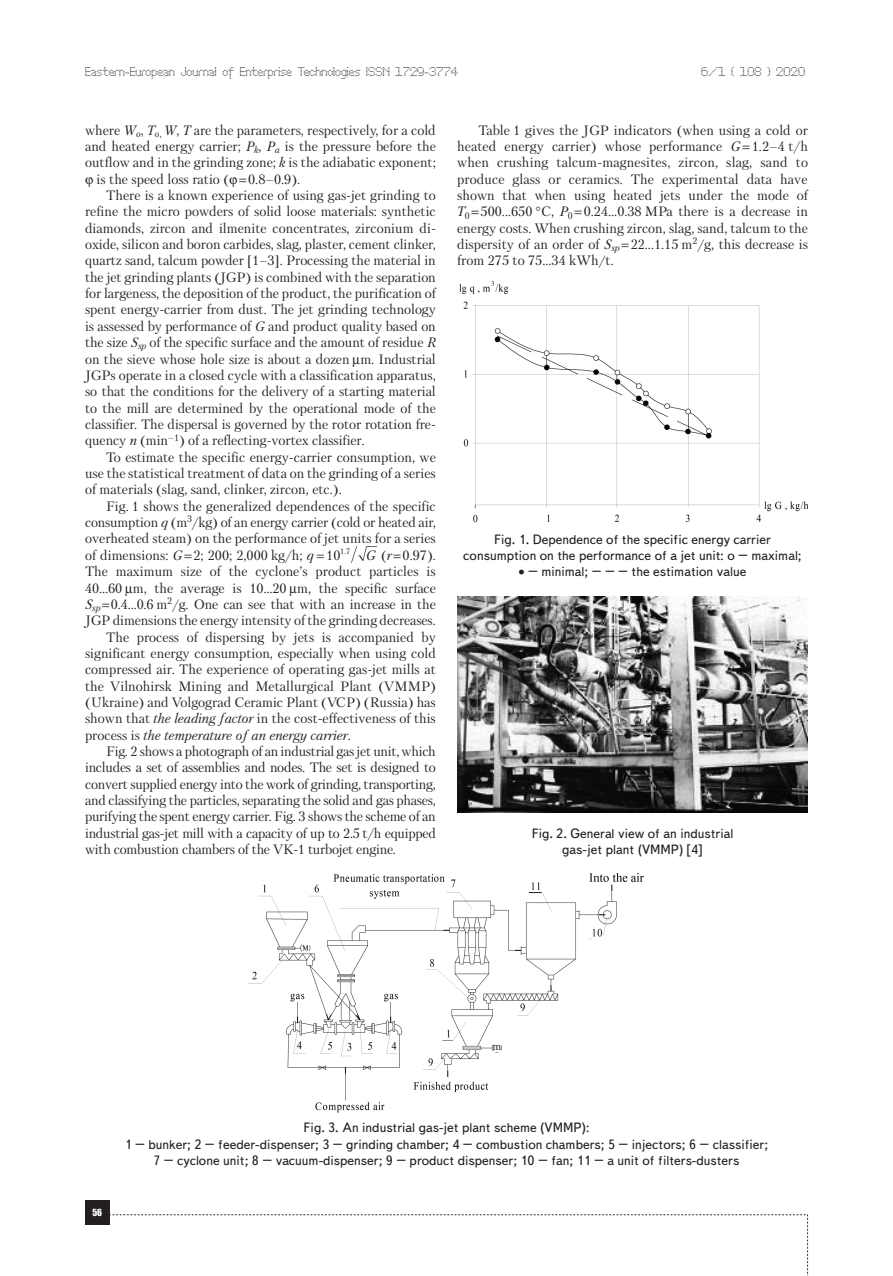
<style>
.page{position:relative;width:893px;height:1276px;background:#fff}
.page>*{position:absolute;margin:0;border:0;box-sizing:border-box;transform-origin:0 0}
.t1{font:13.5px/16.4px "Petersburg C";letter-spacing:-.005em;color:#231f20;text-align:justify}
.t2{font:13.5px/16.2px "Text Book C";color:#231f20;text-align:center}
.t3{font:italic 13.5px "Petersburg C";color:#231f20}
.t4{font:12px "Perfo C";letter-spacing:.015em;color:#231f20}
.t5{font:11.1px "Times New Roman";color:#231f20;scale:.95 1}
.t6{font:9px "Impact";color:#fff}
.t7{font:7.8px "Petersburg C";color:#231f20}
.s1{font-style:italic}
.s2{font-size:13.5px}
.s3{font-style:normal}
</style>
<div class="page">
<div style="left:85px;top:1200px;width:24px;height:24px;background:#231f20"></div>
<svg style="left:109px;top:1214px;width:699px;height:62px"></svg>
<svg style="left:351px;top:546px;width:26px;height:17px"></svg>
<img style="left:459px;top:281px;width:349px;height:242px">
<img style="left:457px;top:596px;width:350px;height:216px">
<img style="left:248px;top:873px;width:396px;height:240px">
<div style="left:494px;top:1044px;width:7px;height:7px;background:#fff"></div>
<svg style="left:529px;top:892px;width:13px;height:1px"></svg>
<p class="t4" style="left:85px;top:65px;width:374px">Eastern-European Journal of Enterprise Technologies ISSN 1729-3774</p>
<p class="t4" style="left:701px;top:65px;width:105px">6/1 ( 108 ) 2020</p>
<p class="t1" style="left:85px;top:122px;width:352px">where <span class="s1">W</span><sub>o</sub>, <span class="s1">T</span><sub>o</sub><sub>,</sub> <span class="s1">W</span>, <span class="s1">T</span> are the parameters, respectively, for a cold</p>
<p class="t1" style="left:85px;top:138px;width:352px">and heated energy carrier; <span class="s1">Р</span><sub>k</sub>, <span class="s1">Р</span><sub>а</sub> is the pressure before the</p>
<p class="t1" style="left:85px;top:154px;width:352px">outflow and in the grinding zone; <span class="s1">k</span> is the adiabatic exponent;</p>
<p class="t1" style="left:97px;top:171px;width:134px">is the speed loss ratio (</p>
<p class="t1" style="left:248px;top:171px;width:54px">0.8–0.9).</p>
<p class="t1" style="left:106px;top:187px;width:331px">There is a known experience of using gas-jet grinding to</p>
<p class="t1" style="left:85px;top:203px;width:352px">refine the micro powders of solid loose materials: synthetic</p>
<p class="t1" style="left:85px;top:220px;width:351px">diamonds, zircon and ilmenite concentrates, zirconium di-</p>
<p class="t1" style="left:85px;top:236px;width:352px">oxide, silicon and boron carbides, slag, plaster, cement clinker,</p>
<p class="t1" style="left:85px;top:252px;width:352px">quartz sand, talcum powder [1–3]. Processing the material in</p>
<p class="t1" style="left:85px;top:269px;width:352px">the jet grinding plants (JGP) is combined with the separation</p>
<p class="t1" style="left:85px;top:285px;width:352px">for largeness, the deposition of the product, the purification of</p>
<p class="t1" style="left:85px;top:301px;width:352px">spent energy-carrier from dust. The jet grinding technology</p>
<p class="t1" style="left:85px;top:318px;width:352px">is assessed by performance of <span class="s1">G</span> and product quality based on</p>
<p class="t1" style="left:85px;top:334px;width:352px">the size <span class="s1">S</span><sub>sp</sub> of the specific surface and the amount of residue <span class="s1">R</span></p>
<p class="t1" style="left:85px;top:350px;width:352px">on the sieve whose hole size is about a dozen m. Industrial</p>
<p class="t1" style="left:85px;top:367px;width:352px">JGPs operate in a closed cycle with a classification apparatus,</p>
<p class="t1" style="left:85px;top:383px;width:352px">so that the conditions for the delivery of a starting material</p>
<p class="t1" style="left:85px;top:399px;width:352px">to the mill are determined by the operational mode of the</p>
<p class="t1" style="left:85px;top:416px;width:352px">classifier. The dispersal is governed by the rotor rotation fre-</p>
<p class="t1" style="left:85px;top:432px;width:281px">quency <span class="s1">n</span> (min<sup>–1</sup>) of a reflecting-vortex classifier.</p>
<p class="t1" style="left:106px;top:448px;width:331px">To estimate the specific energy-carrier consumption, we</p>
<p class="t1" style="left:85px;top:465px;width:352px">use the statistical treatment of data on the grinding of a series</p>
<p class="t1" style="left:85px;top:481px;width:258px">of materials (slag, sand, clinker, zircon, etc.).</p>
<p class="t1" style="left:106px;top:498px;width:331px">Fig. 1 shows the generalized dependences of the specific</p>
<p class="t1" style="left:85px;top:514px;width:352px">consumption <span class="s1">q</span> (m<sup>3</sup>/kg) of an energy carrier (cold or heated air,</p>
<p class="t1" style="left:85px;top:530px;width:352px">overheated steam) on the performance of jet units for a series</p>
<p class="t1" style="left:85px;top:547px;width:231px">of dimensions: <span class="s1">G</span> 2; 200; 2,000 kg/h; <span class="s1">q</span></p>
<p class="t1" style="left:366px;top:547px;width:72px"><span class="s1">G</span> (<span class="s1">r</span> 0.97).</p>
<p class="t7" style="left:326px;top:546px;width:26px"><span class="s2">10</span>1 7.</p>
<p class="t1" style="left:85px;top:563px;width:352px">The maximum size of the cyclone’s product particles is</p>
<p class="t1" style="left:85px;top:579px;width:352px">40...60 m, the average is 10...20 m, the specific surface</p>
<p class="t1" style="left:85px;top:596px;width:352px"><span class="s1">S</span><sub>sp</sub> 0.4...0.6 m<sup>2</sup>/g. One can see that with an increase in the</p>
<p class="t1" style="left:85px;top:612px;width:352px">JGP dimensions the energy intensity of the grinding decreases.</p>
<p class="t1" style="left:106px;top:628px;width:331px">The process of dispersing by jets is accompanied by</p>
<p class="t1" style="left:85px;top:645px;width:352px">significant energy consumption, especially when using cold</p>
<p class="t1" style="left:85px;top:661px;width:352px">compressed air. The experience of operating gas-jet mills at</p>
<p class="t1" style="left:85px;top:677px;width:352px">the Vilnohirsk Mining and Metallurgical Plant (VMMP)</p>
<p class="t1" style="left:85px;top:694px;width:352px">(Ukraine) and Volgograd Ceramic Plant (VCP) (Russia) has</p>
<p class="t1" style="left:85px;top:710px;width:352px">shown that <span class="s1">the leading factor</span> in the cost-effectiveness of this</p>
<p class="t3" style="left:85px;top:727px;width:267px"><span class="s3">process is</span> the temperature of an energy carrier<span class="s3">.</span></p>
<p class="t1" style="left:106px;top:743px;width:331px">Fig. 2 shows a photograph of an industrial gas jet unit, which</p>
<p class="t1" style="left:85px;top:759px;width:352px">includes a set of assemblies and nodes. The set is designed to</p>
<p class="t1" style="left:85px;top:775px;width:352px">convert supplied energy into the work of grinding, transporting,</p>
<p class="t1" style="left:85px;top:792px;width:352px">and classifying the particles, separating the solid and gas phases,</p>
<p class="t1" style="left:85px;top:808px;width:352px">purifying the spent energy carrier. Fig. 3 shows the scheme of an</p>
<p class="t1" style="left:85px;top:825px;width:352px">industrial gas-jet mill with a capacity of up to 2.5 t/h equipped</p>
<p class="t1" style="left:85px;top:841px;width:312px">with combustion chambers of the VK-1 turbojet engine.</p>
<p class="t1" style="left:457px;top:122px;width:352px;text-indent:21px">Table 1 gives the JGP indicators (when using a cold or heated energy carrier) whose performance <span class="s1">G</span> 1.2–4 t/h when crushing talcum-magnesites, zircon, slag, sand to produce glass or ceramics. The experimental data have shown that when using heated jets under the mode of <span class="s1">Т</span><sub>0</sub> 500...650 C, <span class="s1">Р</span><sub>0</sub> 0.24...0.38 MPa there is a decrease in energy costs. When crushing zircon, slag, sand, talcum to the dispersity of an order of <span class="s1">S</span><sub>sp</sub> 22...1.15 m<sup>2</sup>/g, this decrease is from 275 to 75...34 kWh/t.</p>
<p class="t2" style="left:463px;top:531px;width:340px">Fig. 1. Dependence of the specific energy carrier consumption on the performance of a jet unit: о – maximal;</p>
<p class="t2" style="left:519px;top:564px;width:229px">• – minimal; – – – the estimation value</p>
<p class="t2" style="left:532px;top:825px;width:203px">Fig. 2. General view of an industrial gas-jet plant (VMMP) [4]</p>
<p class="t5" style="left:493px;top:1038px;width:10px">m</p>
<p class="t6" style="left:92px;top:1205px;width:11px">56</p>
<p class="t2" style="left:125px;top:1119px;width:645px">Fig. 3. An industrial gas-jet plant scheme (VMMP):<br>1 – bunker; 2 – feeder-dispenser; 3 – grinding chamber; 4 – combustion chambers; 5 – injectors; 6 – classifier;<br>7 – cyclone unit; 8 – vacuum-dispenser; 9 – product dispenser; 10 – fan; 11 – a unit of filters-dusters</p>
</div>
